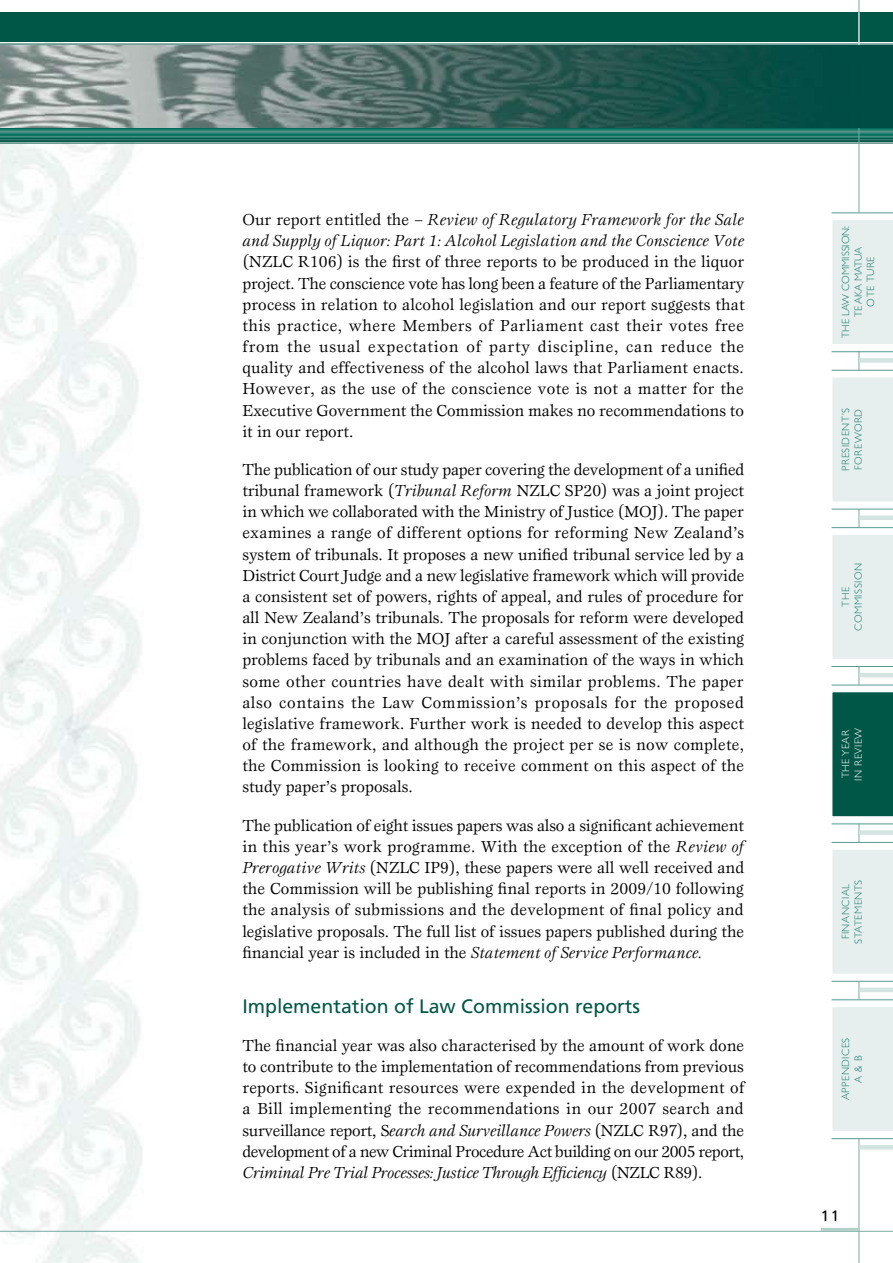
<style>
.page{position:relative;width:893px;height:1263px;background:#fff}
.page>*{position:absolute;margin:0;border:0;box-sizing:border-box;transform-origin:0 0}
.t1{font:19.5px "Frutiger Maori";color:#005747}
.t2{font:16.5px/21.1px "Esprit Maori";color:#000;text-align:justify}
.t3{font:italic 16.5px/21.1px "Esprit Maori";color:#000}
.t4{font:15px "Frutiger Maori";color:#000}
.t5{font:300 10.5px/12.6px "Gill Sans";letter-spacing:.05em;color:#187b6f;text-align:center}
.t6{font:300 10.5px/12.6px "Gill Sans";color:#187b6f;text-align:center}
.t7{font:300 10.5px/12.6px "Gill Sans";letter-spacing:.05em;color:#fff}
.s1{font-style:normal}
.s2{font-style:italic}
</style>
<div class="page">
<div style="left:0;top:12px;width:893px;height:30px;background:#005747"></div>
<hr style="left:0;top:1231px;width:893px;height:1px;background:#78aba3">
<svg style="left:0;top:43px;width:893px;height:101px;background:#388174"></svg>
<hr style="left:859px;top:0;width:1px;height:1263px;background:#78aba3">
<hr style="left:821px;top:1228px;width:38px;height:3px;background:#b4d0cb">
<hr style="left:858px;top:12px;width:1px;height:34px;background:#fff">
<img style="left:0;top:46px;width:893px;height:81px">
<svg style="left:831px;top:213px;width:62px;height:138px;background:#e8f0ee"></svg>
<hr style="left:832px;top:213px;width:61px;height:1px;background:#5b9990">
<hr style="left:832px;top:351px;width:61px;height:1px;background:#5b9990">
<div style="left:859px;top:358px;width:34px;height:5px;background:#d4e4e0"></div>
<svg style="left:831px;top:370px;width:62px;height:139px;background:#e8f0ee"></svg>
<svg style="left:831px;top:527px;width:62px;height:139px;background:#e8f0ee"></svg>
<svg style="left:831px;top:685px;width:62px;height:139px;background:#1c695b"></svg>
<svg style="left:831px;top:842px;width:62px;height:139px;background:#e8f0ee"></svg>
<svg style="left:831px;top:999px;width:62px;height:139px;background:#e8f0ee"></svg>
<hr style="left:832px;top:999px;width:61px;height:1px;background:#5b9990">
<hr style="left:832px;top:1138px;width:61px;height:1px;background:#5b9990">
<hr style="left:859px;top:1145px;width:34px;height:4px;background:#d4e4e0">
<hr style="left:832px;top:842px;width:61px;height:1px;background:#5b9990">
<hr style="left:832px;top:981px;width:61px;height:1px;background:#5b9990">
<hr style="left:859px;top:988px;width:34px;height:4px;background:#d4e4e0">
<hr style="left:832px;top:685px;width:61px;height:1px;background:#5b9990">
<hr style="left:832px;top:824px;width:61px;height:1px;background:#5b9990">
<div style="left:859px;top:830px;width:34px;height:5px;background:#d4e4e0"></div>
<hr style="left:832px;top:527px;width:61px;height:1px;background:#5b9990">
<hr style="left:832px;top:666px;width:61px;height:1px;background:#5b9990">
<hr style="left:859px;top:673px;width:34px;height:4px;background:#d4e4e0">
<hr style="left:832px;top:370px;width:61px;height:1px;background:#5b9990">
<hr style="left:832px;top:509px;width:61px;height:1px;background:#5b9990">
<div style="left:859px;top:515px;width:34px;height:5px;background:#d4e4e0"></div>
<p class="t3" style="left:242px;top:209px;width:503px"><span class="s1">Our report entitled the</span> – Review of Regulatory Framework for the Sale and Supply of Liquor: Part 1: Alcohol Legislation and the Conscience Vote</p>
<p class="t2" style="left:242px;top:251px;width:504px">(NZLC R106) is the first of three reports to be produced in the liquor project. The conscience vote has long been a feature of the Parliamentary process in relation to alcohol legislation and our report suggests that this practice, where Members of Parliament cast their votes free from the usual expectation of party discipline, can reduce the quality and effectiveness of the alcohol laws that Parliament enacts.<br>However, as the use of the conscience vote is not a matter for the Executive Government the Commission makes no recommendations to it in our report.</p>
<p class="t2" style="left:242px;top:459px;width:503px">The publication of our study paper covering the development of a unified tribunal framework (<span class="s2">Tribunal Reform</span> NZLC SP20) was a joint project in which we collaborated with the Ministry of Justice (MOJ). The paper examines a range of different options for reforming New Zealand’s system of tribunals. It proposes a new unified tribunal service led by a District Court Judge and a new legislative framework which will provide a consistent set of powers, rights of appeal, and rules of procedure for all New Zealand’s tribunals. The proposals for reform were developed in conjunction with the MOJ after a careful assessment of the existing problems faced by tribunals and an examination of the ways in which some other countries have dealt with similar problems. The paper also contains the Law Commission’s proposals for the proposed legislative framework. Further work is needed to develop this aspect of the framework, and although the project per se is now complete, the Commission is looking to receive comment on this aspect of the study paper’s proposals.</p>
<p class="t2" style="left:242px;top:814px;width:503px">The publication of eight issues papers was also a significant achievement in this year’s work programme. With the exception of the <span class="s2">Review of Prerogative Writs</span> (NZLC IP9), these papers were all well received and the Commission will be publishing final reports in 2009/10 following the analysis of submissions and the development of final policy and legislative proposals. The full list of issues papers published during the financial year is included in the <span class="s2">Statement of Service Performance.</span></p>
<p class="t1" style="left:242px;top:994px;width:399px">Implementation of Law Commission reports</p>
<p class="t2" style="left:242px;top:1035px;width:504px">The financial year was also characterised by the amount of work done to contribute to the implementation of recommendations from previous reports. Significant resources were expended in the development of a Bill implementing the recommendations in our 2007 search and surveillance report, S<span class="s2">earch and Surveillance Powers</span> (NZLC R97), and the development of a new Criminal Procedure Act building on our 2005 report, <span class="s2">Criminal Pre Trial Processes: Justice Through Efficiency</span> (NZLC R89).</p>
<p class="t6" style="left:839px;top:337px;width:113px;rotate:-90deg">The Law Commission:<br>Te Aka Matua<br>o te Ture</p>
<p class="t5" style="left:839px;top:471px;width:64px;text-align:left;rotate:-90deg">President’s<br>Foreword</p>
<p class="t5" style="left:839px;top:631px;width:69px;rotate:-90deg">The<br>Commission</p>
<p class="t7" style="left:839px;top:781px;width:54px;rotate:-90deg">The year in review</p>
<p class="t5" style="left:839px;top:944px;width:66px;rotate:-90deg">Financial statements</p>
<p class="t5" style="left:839px;top:1100px;width:63px;rotate:-90deg">APPEN DICES<br>A &amp; B</p>
<p class="t4" style="left:821px;top:1206px;width:20px">11</p>
</div>
